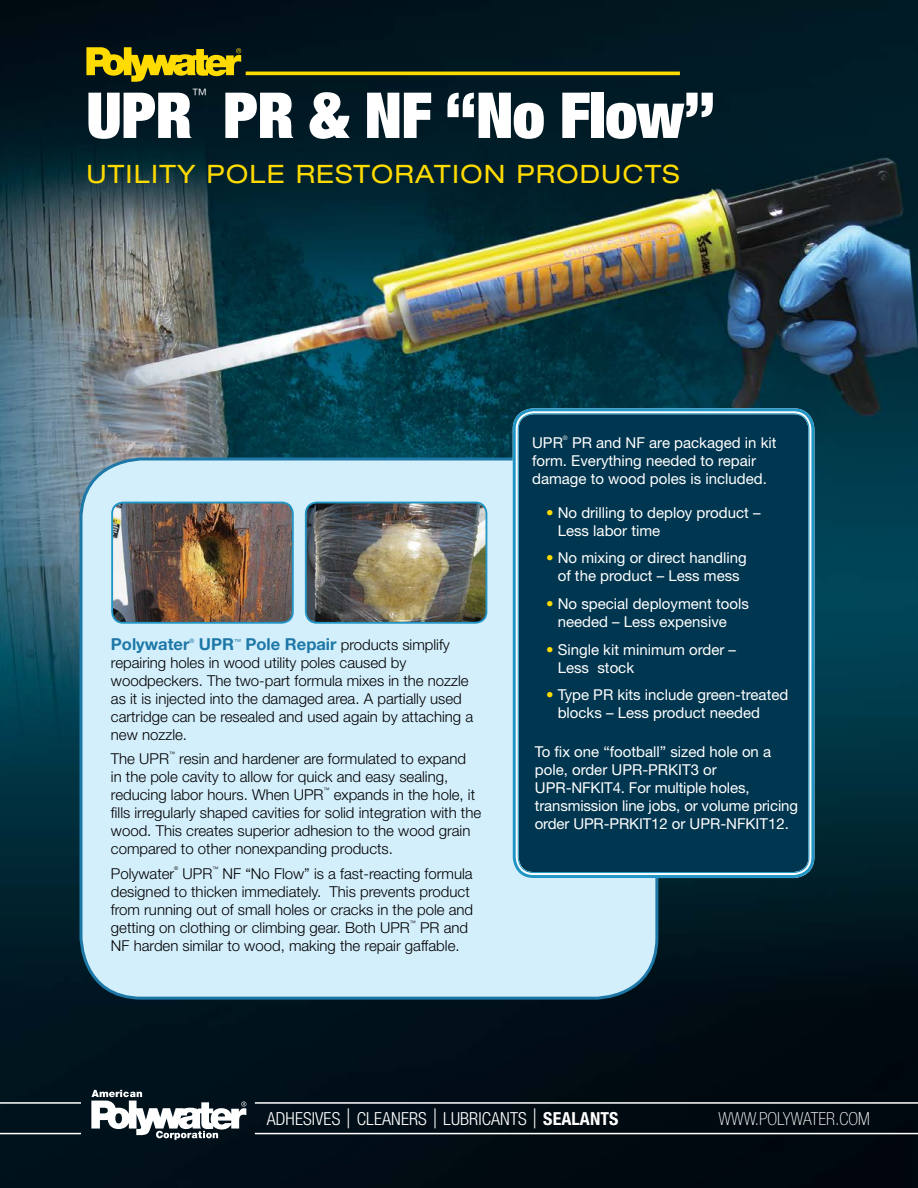
<style>
.page{position:relative;width:918px;height:1188px;background:#fff}
.page>*{position:absolute;margin:0;border:0;box-sizing:border-box;transform-origin:0 0}
.t1{font:900 condensed 63.45px "Helvetica Neue LT Std";letter-spacing:-.01em;color:#fff}
.t2{font:expanded 25.35px "Helvetica Neue LT Std";letter-spacing:.05em;color:#ffdb00}
.t3{font:300 condensed 18px "Helvetica Neue LT Std";letter-spacing:.005em;color:#fff}
.t4{font:100 condensed 18px "Helvetica Neue LT Std";color:#fff}
.t5{font:700 16.5px "Helvetica Neue LT Std";color:#1d78a8}
.t6{font:300 15.9px "Helvetica Neue LT Std";color:#fff}
.t7{font:300 15px/18px "Helvetica Neue LT Std";color:#000}
.t8{font:15px/18px "Helvetica Neue LT Std";color:#fff}
.t9{font:7.05px "Helvetica Neue LT Std";color:#1d78a8}
.t10{font:300 6.15px "Helvetica Neue LT Std";color:#000}
.t11{font:300 6.15px "Helvetica Neue LT Std";color:#fff}
.t12{font:6.15px "Helvetica Neue LT Std";color:#1d78a8}
.t13{font:300 5.25px "Helvetica Neue LT Std";color:#000}
.s1{font-weight:700;font-size:16.5px;color:#1d78a8}
.s2{color:#ffdb00}
.s3{font-weight:100;font-size:27px}
.s4{font-weight:700}
</style>
<div class="page">
<img style="left:0;top:0;width:918px;height:1188px">
<div style="left:81px;top:459px;width:576px;height:539px;background:#d4effc;border-radius:61px"></div>
<svg style="left:91px;top:1090px;width:155px;height:50px"></svg>
<hr style="left:255px;top:1133px;width:663px;height:1px;background:#fff">
<hr style="left:255px;top:1102px;width:663px;height:2px;background:#fff">
<hr style="left:0;top:1133px;width:81px;height:1px;background:#fff">
<hr style="left:0;top:1102px;width:81px;height:2px;background:#fff">
<img style="left:112px;top:503px;width:181px;height:118px">
<div style="left:111px;top:502px;width:183px;height:122px;border:2px solid #2195c5;border-radius:11px"></div>
<img style="left:306px;top:503px;width:180px;height:118px">
<div style="left:305px;top:502px;width:182px;height:122px;border:2px solid #2195c5;border-radius:11px"></div>
<svg style="left:86px;top:47px;width:155px;height:35px"></svg>
<hr style="left:246px;top:72px;width:434px;height:3px;background:#ffdb00">
<div style="left:516px;top:411px;width:295px;height:464px;background:#00364f;border-radius:18px"></div>
<div style="left:513px;top:408px;width:301px;height:470px;border:3px solid #2195c5;border-radius:20px"></div>
<div style="left:518px;top:413px;width:291px;height:460px;border:1px solid #2195c5;border-radius:16px"></div>
<p class="t6" style="left:192px;top:85px;width:17px">™</p>
<h1 class="t1" style="left:86px;top:75px;width:107px">UPR</h1>
<h1 class="t1" style="left:223px;top:75px;width:494px">PR &amp; NF “No Flow”</h1>
<h2 class="t2" style="left:86px;top:158px;width:594px">UTILITY POLE RESTORATION PRODUCTS</h2>
<p class="t7" style="left:111px;top:635px;width:364px;text-indent:135px"><span class="s1">Pole Repair</span> products simplify repairing holes in wood utility poles caused by woodpeckers. The two-part formula mixes in the nozzle as it is injected into the damaged area. A partially used cartridge can be resealed and used again by attaching a new nozzle.</p>
<p class="t7" style="left:111px;top:750px;width:60px">The UPR</p>
<p class="t5" style="left:111px;top:633px;width:80px">Polywater</p>
<p class="t12" style="left:189px;top:637px;width:6px">®</p>
<p class="t5" style="left:199px;top:633px;width:37px">UPR</p>
<p class="t9" style="left:234px;top:637px;width:8px">™</p>
<p class="t10" style="left:169px;top:750px;width:8px">™</p>
<p class="t7" style="left:111px;top:750px;width:357px;text-indent:68px">resin and hardener are formulated to expand in the pole cavity to allow for quick and easy sealing, reducing labor hours. When UPR</p>
<p class="t10" style="left:323px;top:786px;width:8px">™</p>
<p class="t7" style="left:111px;top:786px;width:372px;text-indent:223px">expands in the hole, it fills irregularly shaped cavities for solid integration with the wood. This creates superior adhesion to the wood grain compared to other nonexpanding products.</p>
<p class="t7" style="left:111px;top:864px;width:65px">Polywater</p>
<p class="t13" style="left:174px;top:865px;width:6px">®</p>
<p class="t10" style="left:212px;top:865px;width:8px">™</p>
<p class="t7" style="left:111px;top:864px;width:364px;text-indent:112px">NF “No Flow” is a fast-reacting formula designed to thicken immediately. This prevents product from running out of small holes or cracks in the pole and getting on clothing or climbing gear. Both UPR</p>
<p class="t7" style="left:183px;top:864px;width:31px">UPR</p>
<p class="t10" style="left:410px;top:919px;width:8px">™</p>
<p class="t7" style="left:111px;top:918px;width:359px;text-indent:309px">PR and<br>NF harden similar to wood, making the repair gaffable.</p>
<p class="t8" style="left:532px;top:433px;width:32px">UPR</p>
<p class="t11" style="left:563px;top:434px;width:6px">®</p>
<p class="t8" style="left:532px;top:433px;width:246px;text-indent:40px">PR and NF are packaged in kit form. Everything needed to repair damage to wood poles is included.</p>
<p class="t8" style="left:558px;top:503px;width:204px;text-indent:-12px"><span class="s2">•</span> No drilling to deploy product –<br>Less labor time</p>
<p class="t8" style="left:546px;top:549px;width:202px;text-align:center"><span class="s2">•</span> No mixing or direct handling of the product – Less mess</p>
<p class="t8" style="left:558px;top:594px;width:193px;text-indent:-12px"><span class="s2">•</span> No special deployment tools needed – Less expensive</p>
<p class="t8" style="left:558px;top:640px;width:180px;text-indent:-12px"><span class="s2">•</span> Single kit minimum order –<br>Less stock</p>
<p class="t8" style="left:558px;top:686px;width:232px;text-indent:-12px"><span class="s2">•</span> Type PR kits include green-treated blocks – Less product needed</p>
<p class="t8" style="left:535px;top:742px;width:265px">To fix one “football” sized hole on a pole, order UPR-PRKIT3 or UPR-NFKIT4. For multiple holes, transmission line jobs, or volume pricing order UPR-PRKIT12 or UPR-NFKIT12.</p>
<p class="t3" style="left:267px;top:1108px;width:353px">ADHESIVES <span class="s3">|</span> CLEANERS <span class="s3">|</span> LUBRICANTS <span class="s3">|</span> <span class="s4">SEALANTS</span></p>
<p class="t4" style="left:718px;top:1108px;width:153px">WWW.POLYWATER.COM</p>
</div>
